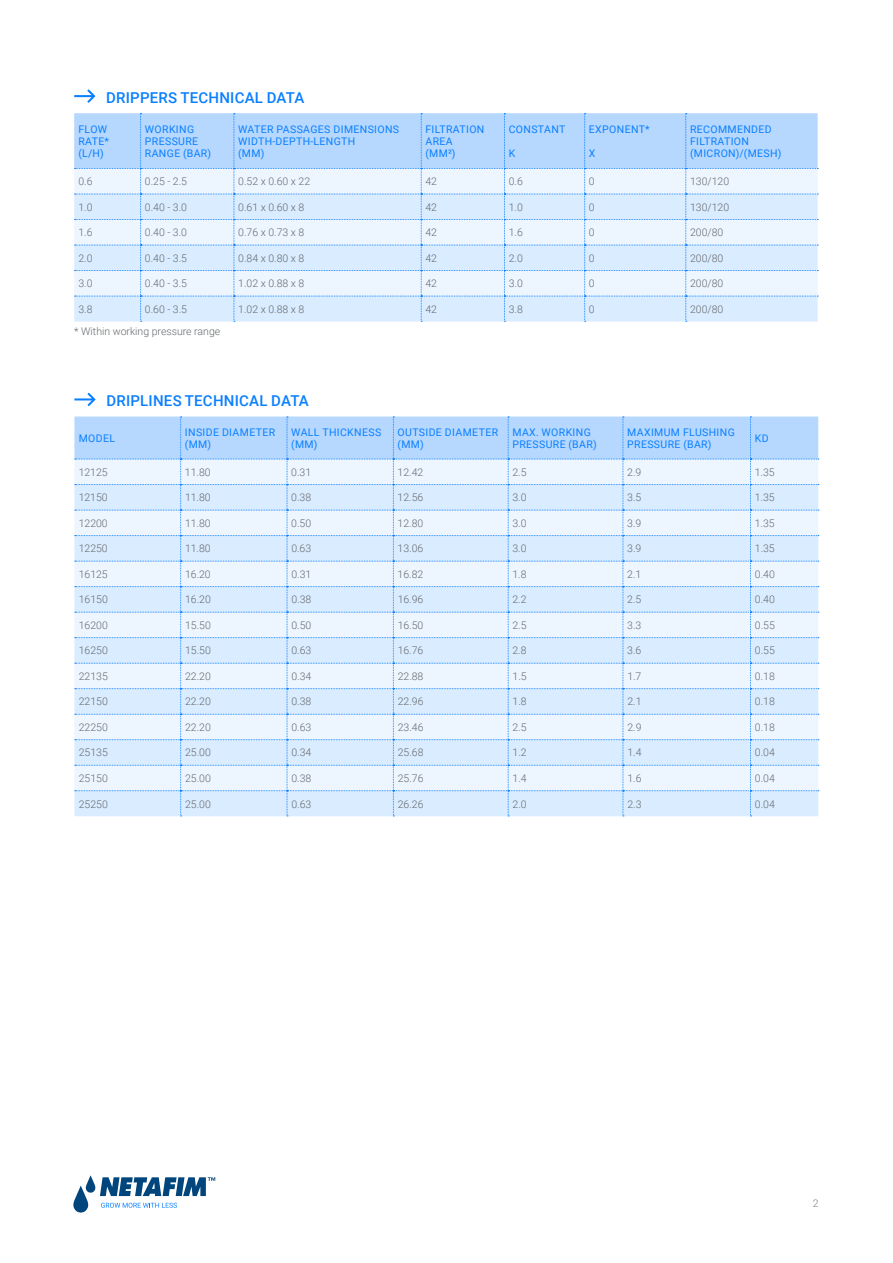
<style>
.page{position:relative;width:893px;height:1263px;background:#fff}
.page>*{position:absolute;margin:0;border:0;box-sizing:border-box;transform-origin:0 0}
.t1{font:500 15px "Roboto";letter-spacing:.015em;color:#0a7fff}
.t2{font:300 10.5px "Roboto";color:#64686c}
.t3{font:10.5px/12px "Roboto";letter-spacing:.035em;color:#0a7fff}
.t4{font:300 10.5px "Roboto";color:#808080}
</style>
<div class="page">
<svg style="left:73px;top:1175px;width:142px;height:37px"></svg>
<svg style="left:74px;top:89px;width:21px;height:14px"></svg>
<svg style="left:74px;top:113px;width:744px;height:209px;background:#d3e8ff"></svg>
<svg style="left:74px;top:393px;width:22px;height:13px"></svg>
<svg style="left:74px;top:416px;width:745px;height:400px;background:#daebff"></svg>
<h1 class="t1" style="left:106px;top:87px;width:200px">DRIPPERS TECHNICAL DATA</h1>
<p class="t3" style="left:78px;top:123px;width:32px">FLOW<br>RATE* (L/H)</p>
<p class="t3" style="left:145px;top:123px;width:68px">WORKING<br>PRESSURE<br>RANGE (BAR)</p>
<p class="t3" style="left:238px;top:123px;width:163px">WATER PASSAGES DIMENSIONS<br>WIDTH-DEPTH-LENGTH<br>(MM)</p>
<p class="t3" style="left:425px;top:123px;width:60px">FILTRATION<br>AREA (MM²)</p>
<p class="t3" style="left:509px;top:123px;width:58px">CONSTANT</p>
<p class="t3" style="left:509px;top:147px;width:8px">K</p>
<p class="t3" style="left:589px;top:123px;width:62px">EXPONENT*</p>
<p class="t3" style="left:589px;top:147px;width:8px">X</p>
<p class="t3" style="left:690px;top:123px;width:93px">RECOMMENDED<br>FILTRATION (MICRON)/(MESH)</p>
<p class="t2" style="left:78px;top:174px;width:16px">0.6</p>
<p class="t2" style="left:145px;top:174px;width:44px">0.25 - 2.5</p>
<p class="t2" style="left:238px;top:174px;width:73px">0.52 x 0.60 x 22</p>
<p class="t2" style="left:425px;top:174px;width:13px">42</p>
<p class="t2" style="left:509px;top:174px;width:16px">0.6</p>
<p class="t2" style="left:589px;top:174px;width:7px">0</p>
<p class="t2" style="left:690px;top:174px;width:41px">130/120</p>
<p class="t2" style="left:78px;top:200px;width:16px">1.0</p>
<p class="t2" style="left:145px;top:200px;width:44px">0.40 - 3.0</p>
<p class="t2" style="left:238px;top:200px;width:68px">0.61 x 0.60 x 8</p>
<p class="t2" style="left:425px;top:200px;width:13px">42</p>
<p class="t2" style="left:509px;top:200px;width:16px">1.0</p>
<p class="t2" style="left:589px;top:200px;width:7px">0</p>
<p class="t2" style="left:690px;top:200px;width:41px">130/120</p>
<p class="t2" style="left:78px;top:225px;width:16px">1.6</p>
<p class="t2" style="left:145px;top:225px;width:44px">0.40 - 3.0</p>
<p class="t2" style="left:238px;top:225px;width:68px">0.76 x 0.73 x 8</p>
<p class="t2" style="left:425px;top:225px;width:13px">42</p>
<p class="t2" style="left:509px;top:225px;width:16px">1.6</p>
<p class="t2" style="left:589px;top:225px;width:7px">0</p>
<p class="t2" style="left:690px;top:225px;width:35px">200/80</p>
<p class="t2" style="left:78px;top:251px;width:16px">2.0</p>
<p class="t2" style="left:145px;top:251px;width:44px">0.40 - 3.5</p>
<p class="t2" style="left:238px;top:251px;width:68px">0.84 x 0.80 x 8</p>
<p class="t2" style="left:425px;top:251px;width:13px">42</p>
<p class="t2" style="left:509px;top:251px;width:16px">2.0</p>
<p class="t2" style="left:589px;top:251px;width:7px">0</p>
<p class="t2" style="left:690px;top:251px;width:35px">200/80</p>
<p class="t2" style="left:78px;top:276px;width:16px">3.0</p>
<p class="t2" style="left:145px;top:276px;width:44px">0.40 - 3.5</p>
<p class="t2" style="left:238px;top:276px;width:68px">1.02 x 0.88 x 8</p>
<p class="t2" style="left:425px;top:276px;width:13px">42</p>
<p class="t2" style="left:509px;top:276px;width:16px">3.0</p>
<p class="t2" style="left:589px;top:276px;width:7px">0</p>
<p class="t2" style="left:690px;top:276px;width:35px">200/80</p>
<p class="t2" style="left:78px;top:302px;width:16px">3.8</p>
<p class="t2" style="left:145px;top:302px;width:44px">0.60 - 3.5</p>
<p class="t2" style="left:238px;top:302px;width:68px">1.02 x 0.88 x 8</p>
<p class="t2" style="left:425px;top:302px;width:13px">42</p>
<p class="t2" style="left:509px;top:302px;width:16px">3.8</p>
<p class="t2" style="left:589px;top:302px;width:7px">0</p>
<p class="t2" style="left:690px;top:302px;width:35px">200/80</p>
<p class="t2" style="left:74px;top:324px;width:148px">* Within working pressure range</p>
<h1 class="t1" style="left:106px;top:390px;width:204px">DRIPLINES TECHNICAL DATA</h1>
<p class="t3" style="left:79px;top:432px;width:38px">MODEL</p>
<p class="t3" style="left:185px;top:426px;width:92px">INSIDE DIAMETER (MM)</p>
<p class="t3" style="left:291px;top:426px;width:91px">WALL THICKNESS (MM)</p>
<p class="t3" style="left:398px;top:426px;width:102px">OUTSIDE DIAMETER (MM)</p>
<p class="t3" style="left:512px;top:426px;width:86px">MAX. WORKING<br>PRESSURE (BAR)</p>
<p class="t3" style="left:627px;top:426px;width:109px">MAXIMUM FLUSHING<br>PRESSURE (BAR)</p>
<p class="t3" style="left:755px;top:432px;width:15px">KD</p>
<p class="t2" style="left:79px;top:465px;width:31px">12125</p>
<p class="t2" style="left:185px;top:465px;width:27px">11.80</p>
<p class="t2" style="left:291px;top:465px;width:21px">0.31</p>
<p class="t2" style="left:398px;top:465px;width:27px">12.42</p>
<p class="t2" style="left:512px;top:465px;width:16px">2.5</p>
<p class="t2" style="left:627px;top:465px;width:16px">2.9</p>
<p class="t2" style="left:755px;top:465px;width:21px">1.35</p>
<p class="t2" style="left:79px;top:490px;width:31px">12150</p>
<p class="t2" style="left:185px;top:490px;width:27px">11.80</p>
<p class="t2" style="left:291px;top:490px;width:21px">0.38</p>
<p class="t2" style="left:398px;top:490px;width:27px">12.56</p>
<p class="t2" style="left:512px;top:490px;width:16px">3.0</p>
<p class="t2" style="left:627px;top:490px;width:16px">3.5</p>
<p class="t2" style="left:755px;top:490px;width:21px">1.35</p>
<p class="t2" style="left:79px;top:516px;width:31px">12200</p>
<p class="t2" style="left:185px;top:516px;width:27px">11.80</p>
<p class="t2" style="left:291px;top:516px;width:21px">0.50</p>
<p class="t2" style="left:398px;top:516px;width:27px">12.80</p>
<p class="t2" style="left:512px;top:516px;width:16px">3.0</p>
<p class="t2" style="left:627px;top:516px;width:16px">3.9</p>
<p class="t2" style="left:755px;top:516px;width:21px">1.35</p>
<p class="t2" style="left:79px;top:541px;width:31px">12250</p>
<p class="t2" style="left:185px;top:541px;width:27px">11.80</p>
<p class="t2" style="left:291px;top:541px;width:21px">0.63</p>
<p class="t2" style="left:398px;top:541px;width:27px">13.06</p>
<p class="t2" style="left:512px;top:541px;width:16px">3.0</p>
<p class="t2" style="left:627px;top:541px;width:16px">3.9</p>
<p class="t2" style="left:755px;top:541px;width:21px">1.35</p>
<p class="t2" style="left:79px;top:567px;width:31px">16125</p>
<p class="t2" style="left:185px;top:567px;width:27px">16.20</p>
<p class="t2" style="left:291px;top:567px;width:21px">0.31</p>
<p class="t2" style="left:398px;top:567px;width:27px">16.82</p>
<p class="t2" style="left:512px;top:567px;width:16px">1.8</p>
<p class="t2" style="left:627px;top:567px;width:16px">2.1</p>
<p class="t2" style="left:755px;top:567px;width:21px">0.40</p>
<p class="t2" style="left:79px;top:592px;width:31px">16150</p>
<p class="t2" style="left:185px;top:592px;width:27px">16.20</p>
<p class="t2" style="left:291px;top:592px;width:21px">0.38</p>
<p class="t2" style="left:398px;top:592px;width:27px">16.96</p>
<p class="t2" style="left:512px;top:592px;width:16px">2.2</p>
<p class="t2" style="left:627px;top:592px;width:16px">2.5</p>
<p class="t2" style="left:755px;top:592px;width:21px">0.40</p>
<p class="t2" style="left:79px;top:618px;width:31px">16200</p>
<p class="t2" style="left:185px;top:618px;width:27px">15.50</p>
<p class="t2" style="left:291px;top:618px;width:21px">0.50</p>
<p class="t2" style="left:398px;top:618px;width:27px">16.50</p>
<p class="t2" style="left:512px;top:618px;width:16px">2.5</p>
<p class="t2" style="left:627px;top:618px;width:16px">3.3</p>
<p class="t2" style="left:755px;top:618px;width:21px">0.55</p>
<p class="t2" style="left:79px;top:643px;width:31px">16250</p>
<p class="t2" style="left:185px;top:643px;width:27px">15.50</p>
<p class="t2" style="left:291px;top:643px;width:21px">0.63</p>
<p class="t2" style="left:398px;top:643px;width:27px">16.76</p>
<p class="t2" style="left:512px;top:643px;width:16px">2.8</p>
<p class="t2" style="left:627px;top:643px;width:16px">3.6</p>
<p class="t2" style="left:755px;top:643px;width:21px">0.55</p>
<p class="t2" style="left:79px;top:669px;width:31px">22135</p>
<p class="t2" style="left:185px;top:669px;width:27px">22.20</p>
<p class="t2" style="left:291px;top:669px;width:21px">0.34</p>
<p class="t2" style="left:398px;top:669px;width:27px">22.88</p>
<p class="t2" style="left:512px;top:669px;width:16px">1.5</p>
<p class="t2" style="left:627px;top:669px;width:16px">1.7</p>
<p class="t2" style="left:755px;top:669px;width:21px">0.18</p>
<p class="t2" style="left:79px;top:694px;width:31px">22150</p>
<p class="t2" style="left:185px;top:694px;width:27px">22.20</p>
<p class="t2" style="left:291px;top:694px;width:21px">0.38</p>
<p class="t2" style="left:398px;top:694px;width:27px">22.96</p>
<p class="t2" style="left:512px;top:694px;width:16px">1.8</p>
<p class="t2" style="left:627px;top:694px;width:16px">2.1</p>
<p class="t2" style="left:755px;top:694px;width:21px">0.18</p>
<p class="t2" style="left:79px;top:720px;width:31px">22250</p>
<p class="t2" style="left:185px;top:720px;width:27px">22.20</p>
<p class="t2" style="left:291px;top:720px;width:21px">0.63</p>
<p class="t2" style="left:398px;top:720px;width:27px">23.46</p>
<p class="t2" style="left:512px;top:720px;width:16px">2.5</p>
<p class="t2" style="left:627px;top:720px;width:16px">2.9</p>
<p class="t2" style="left:755px;top:720px;width:21px">0.18</p>
<p class="t2" style="left:79px;top:745px;width:31px">25135</p>
<p class="t2" style="left:185px;top:745px;width:27px">25.00</p>
<p class="t2" style="left:291px;top:745px;width:21px">0.34</p>
<p class="t2" style="left:398px;top:745px;width:27px">25.68</p>
<p class="t2" style="left:513px;top:745px;width:16px">1.2</p>
<p class="t2" style="left:627px;top:745px;width:16px">1.4</p>
<p class="t2" style="left:755px;top:745px;width:21px">0.04</p>
<p class="t2" style="left:79px;top:771px;width:31px">25150</p>
<p class="t2" style="left:185px;top:771px;width:27px">25.00</p>
<p class="t2" style="left:291px;top:771px;width:21px">0.38</p>
<p class="t2" style="left:398px;top:771px;width:27px">25.76</p>
<p class="t2" style="left:513px;top:771px;width:16px">1.4</p>
<p class="t2" style="left:627px;top:771px;width:16px">1.6</p>
<p class="t2" style="left:755px;top:771px;width:21px">0.04</p>
<p class="t2" style="left:79px;top:796px;width:31px">25250</p>
<p class="t2" style="left:185px;top:796px;width:27px">25.00</p>
<p class="t2" style="left:291px;top:796px;width:21px">0.63</p>
<p class="t2" style="left:398px;top:796px;width:27px">26.26</p>
<p class="t2" style="left:513px;top:796px;width:16px">2.0</p>
<p class="t2" style="left:627px;top:796px;width:16px">2.3</p>
<p class="t2" style="left:755px;top:796px;width:21px">0.04</p>
<p class="t4" style="left:813px;top:1196px;width:7px">2</p>
</div>
